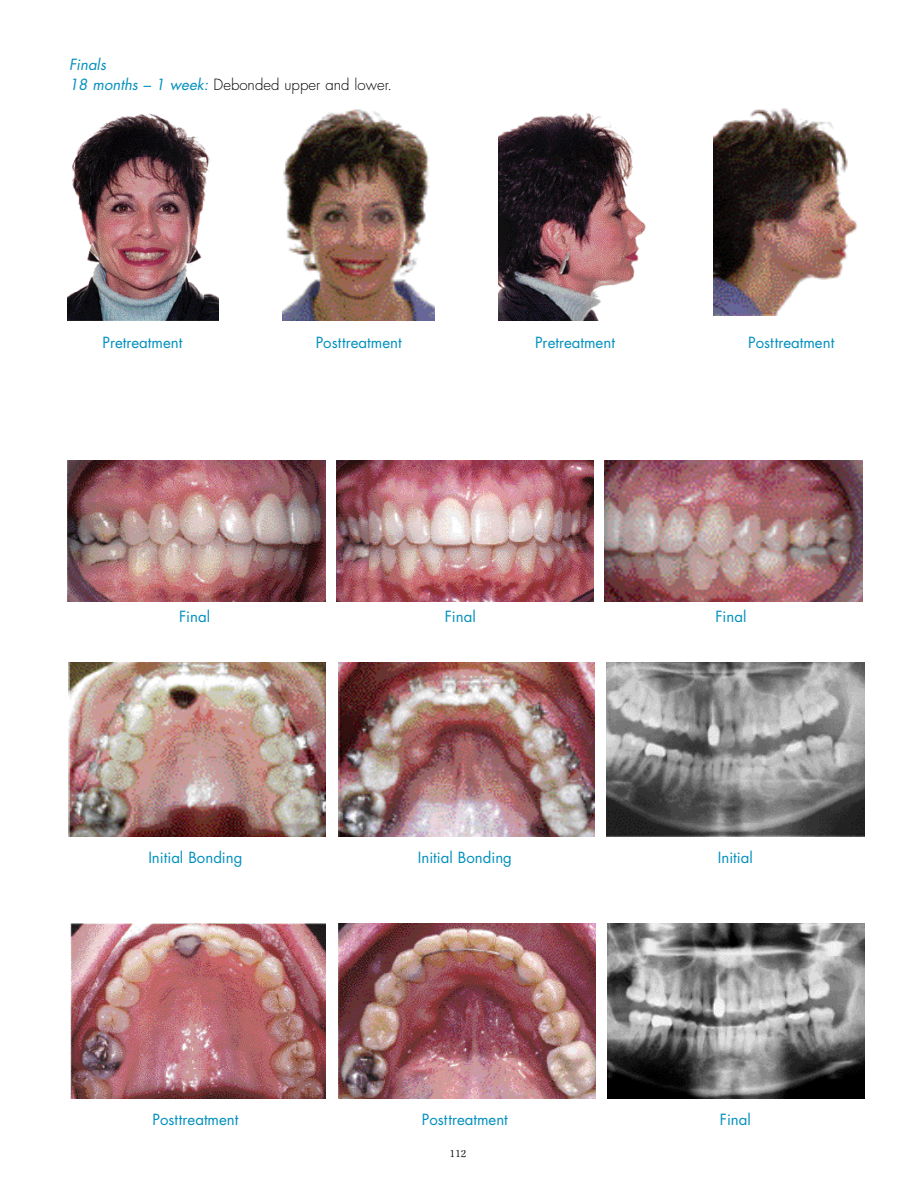
<style>
.page{position:relative;width:918px;height:1188px;background:#fff}
.page>*{position:absolute;margin:0;border:0;box-sizing:border-box;transform-origin:0 0}
.t1{font:15px "Futura";color:#0490be}
.t2{font:300 15px/19.6px "Futura";color:#000}
.t3{font:10.5px "Esprit";color:#000}
.s1{font-weight:400;font-style:italic;color:#0490be}
</style>
<div class="page">
<img style="left:68px;top:113px;width:151px;height:208px">
<img style="left:283px;top:109px;width:151px;height:212px">
<img style="left:498px;top:113px;width:148px;height:208px">
<img style="left:713px;top:108px;width:145px;height:207px">
<img style="left:606px;top:662px;width:258px;height:175px">
<img style="left:68px;top:460px;width:257px;height:141px">
<img style="left:336px;top:460px;width:258px;height:141px">
<img style="left:605px;top:460px;width:257px;height:141px">
<img style="left:69px;top:662px;width:256px;height:175px">
<img style="left:338px;top:662px;width:257px;height:175px">
<img style="left:71px;top:923px;width:254px;height:175px">
<img style="left:339px;top:923px;width:256px;height:175px">
<img style="left:607px;top:923px;width:258px;height:175px">
<p class="t2" style="left:69px;top:56px;width:325px"><span class="s1">Finals<br>18 months – 1 week:</span> Debonded upper and lower.</p>
<p class="t1" style="left:103px;top:336px;width:81px">Pretreatment</p>
<p class="t1" style="left:316px;top:336px;width:87px">Posttreatment</p>
<p class="t1" style="left:535px;top:336px;width:81px">Pretreatment</p>
<p class="t1" style="left:748px;top:336px;width:87px">Posttreatment</p>
<p class="t1" style="left:179px;top:609px;width:33px">Final</p>
<p class="t1" style="left:445px;top:610px;width:33px">Final</p>
<p class="t1" style="left:715px;top:610px;width:33px">Final</p>
<p class="t1" style="left:148px;top:851px;width:96px">Initial Bonding</p>
<p class="t1" style="left:418px;top:850px;width:96px">Initial Bonding</p>
<p class="t1" style="left:718px;top:850px;width:37px">Initial</p>
<p class="t1" style="left:152px;top:1113px;width:87px">Posttreatment</p>
<p class="t1" style="left:422px;top:1112px;width:87px">Posttreatment</p>
<p class="t1" style="left:720px;top:1112px;width:33px">Final</p>
<p class="t3" style="left:450px;top:1150px;width:18px">112</p>
</div>
